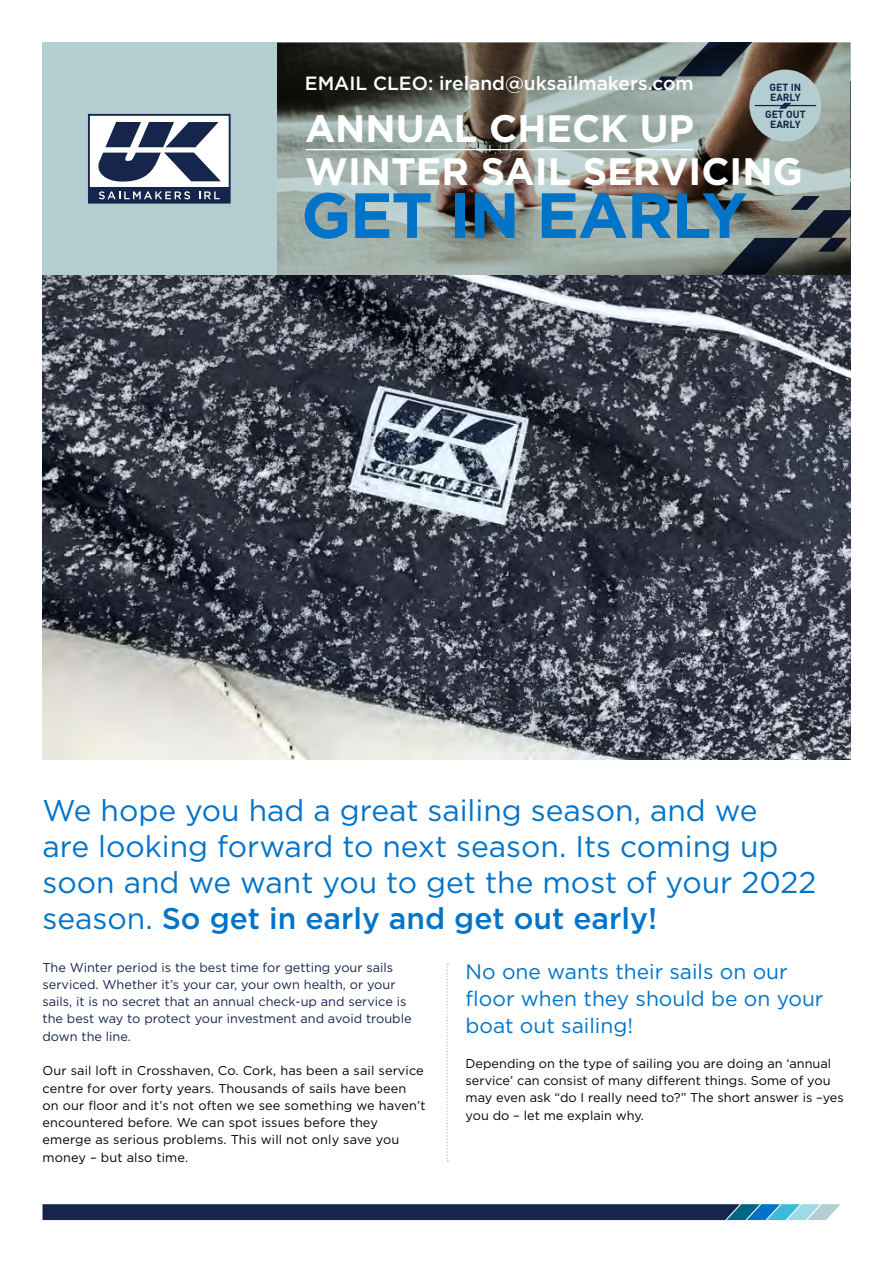
<style>
.page{position:relative;width:893px;height:1263px;background:#fff}
.page>*{position:absolute;margin:0;border:0;box-sizing:border-box;transform-origin:0 0}
.t1{font:700 63.75px "Gotham";letter-spacing:-.02em;color:#0074c8}
.t2{font:700 38.25px/43.2px "Gotham";color:#fff}
.t3{font:30px/36px "Gotham";color:#0074c8}
.t4{font:21px/27px "Gotham";color:#0074c8}
.t5{font:500 19.2px "Gotham";color:#fff}
.t6{font:12.75px/17.4px "Gotham";color:#000}
.t7{font:12.75px/17.2px "Gotham";color:#15254b}
.t8{font:700 10.35px/9.8px "DIN";color:#15254b}
.s1{font-weight:500}
</style>
<div class="page">
<img style="left:43px;top:275px;width:807px;height:484px">
<svg style="left:277px;top:43px;width:573px;height:232px;background:#848b83"></svg>
<div style="left:43px;top:43px;width:233px;height:232px;background:#b3cdd0"></div>
<svg style="left:88px;top:114px;width:143px;height:90px"></svg>
<svg style="left:721px;top:196px;width:129px;height:79px;background:#555a58"></svg>
<svg style="left:649px;top:43px;width:106px;height:47px;background:#6a7374"></svg>
<hr style="left:306px;top:149px;width:387px;height:1px;background:#fff">
<div style="left:749px;top:70px;width:72px;height:71px;background:#b3cdd0;border-radius:50%"></div>
<hr style="left:755px;top:105px;width:61px;height:1px;background:#15254b">
<svg style="left:779px;top:103px;width:12px;height:6px"></svg>
<svg style="left:43px;top:1204px;width:797px;height:16px;background:#233a5f"></svg>
<svg style="left:446px;top:963px;width:2px;height:198px"></svg>
<h3 class="t5" style="left:305px;top:72px;width:390px">EMAIL CLEO: ireland@uksailmakers.com</h3>
<p class="t8" style="left:769px;top:82px;width:33px">GET IN<br>EARLY</p>
<p class="t8" style="left:765px;top:109px;width:42px;text-align:center">GET OUT<br>EARLY</p>
<h2 class="t2" style="left:305px;top:106px;width:499px">ANNUAL CHECK UP<br>WINTER SAIL SERVICING</h2>
<h1 class="t1" style="left:301px;top:179px;width:448px">GET IN EARLY</h1>
<h3 class="t3" style="left:43px;top:792px;width:775px">We hope you had a great sailing season, and we<br>are looking forward to next season. Its coming up soon and we want you to get the most of your 2022 season. <span class="s1">So get in early and get out early!</span></h3>
<p class="t7" style="left:43px;top:958px;width:371px">The Winter period is the best time for getting your sails serviced. Whether it’s your car, your own health, or your sails, it is no secret that an annual check-up and service is the best way to protect your investment and avoid trouble down the line.</p>
<p class="t6" style="left:43px;top:1062px;width:384px">Our sail loft in Crosshaven, Co. Cork, has been a sail service centre for over forty years. Thousands of sails have been on our floor and it’s not often we see something we haven’t encountered before. We can spot issues before they emerge as serious problems. This will not only save you money – but also time.</p>
<h3 class="t4" style="left:466px;top:957px;width:359px">No one wants their sails on our floor when they should be on your boat out sailing!</h3>
<p class="t6" style="left:466px;top:1054px;width:380px">Depending on the type of sailing you are doing an ‘annual service’ can consist of many different things. Some of you may even ask “do I really need to?” The short answer is –yes you do – let me explain why.</p>
</div>
